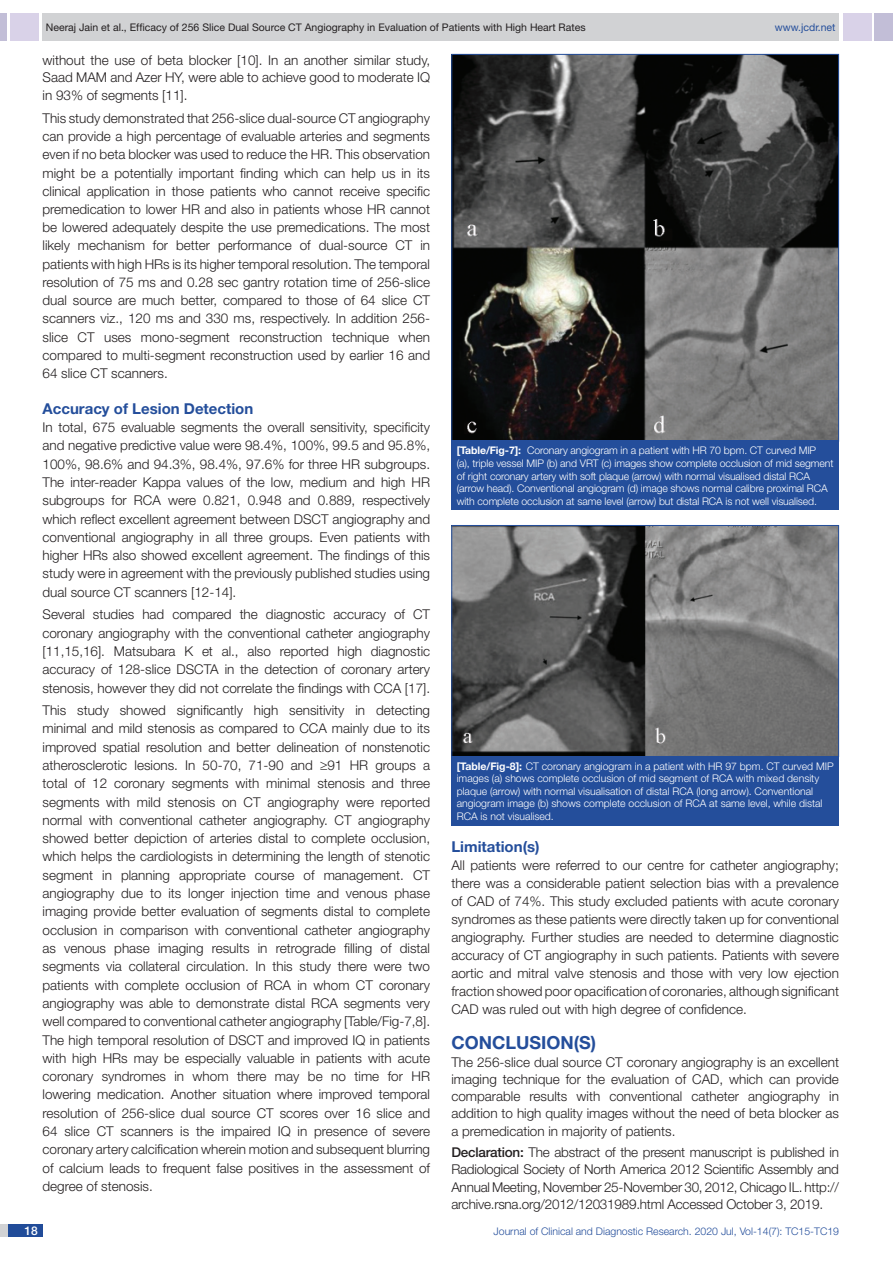
<style>
.page{position:relative;width:893px;height:1263px;background:#fff}
.page>*{position:absolute;margin:0;border:0;box-sizing:border-box;transform-origin:0 0}
.Heading{font:700 18px "Helvetica Neue";color:#244e9b}
.HEAD_2{font:700 15px "Helvetica Neue";color:#244e9b}
.Body_text{font:300 13.5px/18.3px "Helvetica Neue";color:#231f20;text-align:justify}
.t1{font:500 12px "Helvetica Neue";color:#fff}
.TABLE_FIG{font:300 10.5px/12.6px "Helvetica Neue";letter-spacing:-.01em;color:#fff}
.t2{font:10.5px "Helvetica Neue";color:#231f20}
.t3{font:300 10.5px "Helvetica Neue";color:#244e9b}
.t4{font:10.5px "Helvetica Neue";color:#244e9b}
.s1{font-weight:700}
.s2{font-weight:500}
</style>
<div class="page">
<div style="left:0;top:13px;width:7px;height:28px;background:#c2bed7"></div>
<div style="left:10px;top:13px;width:29px;height:28px;background:#d9d2e8"></div>
<div style="left:43px;top:13px;width:796px;height:28px;background:#d1d2d4"></div>
<div style="left:875px;top:13px;width:18px;height:28px;background:#c2bed7"></div>
<div style="left:843px;top:13px;width:29px;height:28px;background:#d9d2e8"></div>
<div style="left:0;top:1224px;width:43px;height:13px;background:#d1d2d4"></div>
<div style="left:8px;top:1224px;width:35px;height:13px;background:#214c99"></div>
<img style="left:453px;top:56px;width:384px;height:384px">
<div style="left:451px;top:441px;width:388px;height:69px;background:#244e9b"></div>
<img style="left:453px;top:527px;width:384px;height:228px">
<div style="left:451px;top:525px;width:388px;height:232px;border:1px solid #244e9b"></div>
<div style="left:451px;top:756px;width:388px;height:69px;background:#244e9b"></div>
<p class="t2" style="left:46px;top:21px;width:541px">Neeraj Jain et al., Efficacy of 256 Slice Dual Source CT Angiography in Evaluation of Patients with High Heart Rates</p>
<p class="t4" style="left:775px;top:21px;width:62px">www.jcdr.net</p>
<p class="Body_text" style="left:43px;top:51px;width:389px;line-height:17.9px">without the use of beta blocker [10]. In an another similar study, Saad MAM and Azer HY, were able to achieve good to moderate IQ in 93% of segments [11].</p>
<p class="Body_text" style="left:43px;top:109px;width:389px">This study demonstrated that 256-slice dual-source CT angiography can provide a high percentage of evaluable arteries and segments even if no beta blocker was used to reduce the HR. This observation might be a potentially important finding which can help us in its clinical application in those patients who cannot receive specific premedication to lower HR and also in patients whose HR cannot be lowered adequately despite the use premedications. The most likely mechanism for better performance of dual-source CT in patients with high HRs is its higher temporal resolution. The temporal resolution of 75 ms and 0.28 sec gantry rotation time of 256-slice dual source are much better, compared to those of 64 slice CT scanners viz., 120 ms and 330 ms, respectively. In addition 256- slice CT uses mono-segment reconstruction technique when compared to multi-segment reconstruction used by earlier 16 and 64 slice CT scanners.</p>
<p class="HEAD_2" style="left:43px;top:399px;width:212px">Accuracy of Lesion Detection</p>
<p class="Body_text" style="left:43px;top:418px;width:389px">In total, 675 evaluable segments the overall sensitivity, specificity and negative predictive value were 98.4%, 100%, 99.5 and 95.8%, 100%, 98.6% and 94.3%, 98.4%, 97.6% for three HR subgroups.<br>The inter-reader Kappa values of the low, medium and high HR subgroups for RCA were 0.821, 0.948 and 0.889, respectively which reflect excellent agreement between DSCT angiography and conventional angiography in all three groups. Even patients with higher HRs also showed excellent agreement. The findings of this study were in agreement with the previously published studies using dual source CT scanners [12-14].</p>
<p class="Body_text" style="left:43px;top:605px;width:389px">Several studies had compared the diagnostic accuracy of CT coronary angiography with the conventional catheter angiography [11,15,16]. Matsubara K et al., also reported high diagnostic accuracy of 128-slice DSCTA in the detection of coronary artery stenosis, however they did not correlate the findings with CCA [17].</p>
<p class="Body_text" style="left:43px;top:701px;width:389px">This study showed significantly high sensitivity in detecting minimal and mild stenosis as compared to CCA mainly due to its improved spatial resolution and better delineation of nonstenotic atherosclerotic lesions. In 50-70, 71-90 and ≥91 HR groups a total of 12 coronary segments with minimal stenosis and three segments with mild stenosis on CT angiography were reported normal with conventional catheter angiography. CT angiography showed better depiction of arteries distal to complete occlusion, which helps the cardiologists in determining the length of stenotic segment in planning appropriate course of management. CT angiography due to its longer injection time and venous phase imaging provide better evaluation of segments distal to complete occlusion in comparison with conventional catheter angiography as venous phase imaging results in retrograde filling of distal segments via collateral circulation. In this study there were two patients with complete occlusion of RCA in whom CT coronary angiography was able to demonstrate distal RCA segments very well compared to conventional catheter angiography [Table/Fig-7,8].<br>The high temporal resolution of DSCT and improved IQ in patients with high HRs may be especially valuable in patients with acute coronary syndromes in whom there may be no time for HR lowering medication. Another situation where improved temporal resolution of 256-slice dual source CT scores over 16 slice and 64 slice CT scanners is the impaired IQ in presence of severe coronary artery calcification wherein motion and subsequent blurring of calcium leads to frequent false positives in the assessment of degree of stenosis.</p>
<p class="TABLE_FIG" style="left:457px;top:444px;width:378px"><span class="s1">[Table/Fig-7]:</span> Coronary angiogram in a patient with HR 70 bpm. CT curved MIP<br>(a), triple vessel MIP (b) and VRT (c) images show complete occlusion of mid segment of right coronary artery with soft plaque (arrow) with normal visualised distal RCA (arrow head). Conventional angiogram (d) image shows normal calibre proximal RCA with complete occlusion at same level (arrow) but distal RCA is not well visualised.</p>
<p class="TABLE_FIG" style="left:457px;top:759px;width:378px"><span class="s1">[Table/Fig-8]:</span> CT coronary angiogram in a patient with HR 97 bpm. CT curved MIP images (a) shows complete occlusion of mid segment of RCA with mixed density plaque (arrow) with normal visualisation of distal RCA (long arrow). Conventional angiogram image (b) shows complete occlusion of RCA at same level, while distal RCA is not visualised.</p>
<p class="HEAD_2" style="left:451px;top:837px;width:90px">Limitation(s)</p>
<p class="Body_text" style="left:451px;top:856px;width:389px">All patients were referred to our centre for catheter angiography; there was a considerable patient selection bias with a prevalence of CAD of 74%. This study excluded patients with acute coronary syndromes as these patients were directly taken up for conventional angiography. Further studies are needed to determine diagnostic accuracy of CT angiography in such patients. Patients with severe aortic and mitral valve stenosis and those with very low ejection fraction showed poor opacification of coronaries, although significant CAD was ruled out with high degree of confidence.</p>
<p class="Heading" style="left:451px;top:1032px;width:146px">CONCLUSION(S)</p>
<p class="Body_text" style="left:451px;top:1053px;width:389px;line-height:17.2px">The 256-slice dual source CT coronary angiography is an excellent imaging technique for the evaluation of CAD, which can provide comparable results with conventional catheter angiography in addition to high quality images without the need of beta blocker as a premedication in majority of patients.</p>
<p class="Body_text" style="left:451px;top:1143px;width:389px;line-height:17.2px"><span class="s2">Declaration:</span> The abstract of the present manuscript is published in Radiological Society of North America 2012 Scientific Assembly and Annual Meeting, November 25-November 30, 2012, Chicago IL. http:// archive.rsna.org/2012/12031989.html Accessed October 3, 2019.</p>
<p class="t1" style="left:24px;top:1223px;width:15px">18</p>
<p class="t3" style="left:494px;top:1225px;width:347px">Journal of Clinical and Diagnostic Research. 2020 Jul, Vol-14(7): TC15-TC19</p>
</div>
